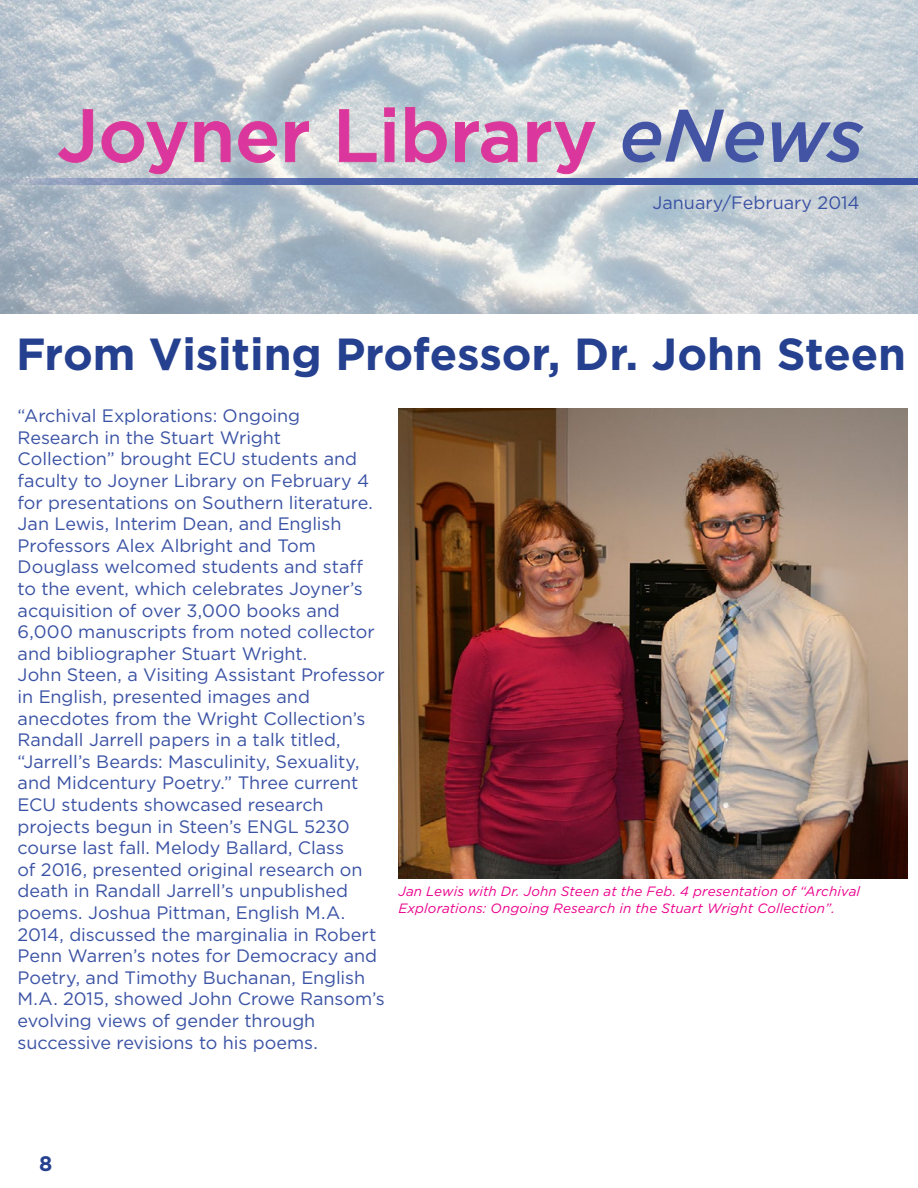
<style>
.page{position:relative;width:918px;height:1188px;background:#fff}
.page>*{position:absolute;margin:0;border:0;box-sizing:border-box;transform-origin:0 0}
.t1{font:500 74.25px "Gotham";color:#da369e}
.t2{font:700 45px "Gotham";letter-spacing:-.005em;color:#25408f}
.t3{font:700 21px "Gotham";color:#25408f}
.t4{font:18px/21.6px "Gotham";letter-spacing:-.005em;color:#3a52a4}
.t5{font:italic 13.5px/16.2px "Gotham";letter-spacing:.005em;color:#ec008c}
.s1{font-style:italic;color:#4454a4}
</style>
<div class="page">
<img style="left:0;top:0;width:918px;height:314px">
<svg style="left:2px;top:178px;width:916px;height:7px;fill:#4158a6"></svg>
<svg style="left:58px;top:109px;width:35px;height:54px"></svg>
<svg style="left:102px;top:121px;width:86px;height:53px"></svg>
<svg style="left:194px;top:121px;width:36px;height:41px"></svg>
<svg style="left:238px;top:121px;width:39px;height:42px"></svg>
<svg style="left:285px;top:121px;width:24px;height:41px"></svg>
<svg style="left:339px;top:109px;width:37px;height:53px"></svg>
<svg style="left:384px;top:108px;width:11px;height:54px"></svg>
<svg style="left:405px;top:107px;width:42px;height:56px"></svg>
<svg style="left:455px;top:121px;width:63px;height:42px"></svg>
<svg style="left:527px;top:121px;width:69px;height:53px"></svg>
<img style="left:398px;top:409px;width:510px;height:469px">
<h1 class="t1" style="left:57px;top:93px;width:809px">Joyner Library <span class="s1">eNews</span></h1>
<p class="t4" style="left:652px;top:192px;width:209px">January/February 2014</p>
<h2 class="t2" style="left:16px;top:328px;width:892px">From Visiting Professor, Dr. John Steen</h2>
<p class="t4" style="left:18px;top:405px;width:369px">“Archival Explorations: Ongoing Research in the Stuart Wright<br>Collection” brought ECU students and faculty to Joyner Library on February 4 for presentations on Southern literature.<br>Jan Lewis, Interim Dean, and English Professors Alex Albright and Tom Douglass welcomed students and staff to the event, which celebrates Joyner’s acquisition of over 3,000 books and 6,000 manuscripts from noted collector and bibliographer Stuart Wright.<br>John Steen, a Visiting Assistant Professor in English, presented images and anecdotes from the Wright Collection’s Randall Jarrell papers in a talk titled, “Jarrell’s Beards: Masculinity, Sexuality, and Midcentury Poetry.” Three current ECU students showcased research projects begun in Steen’s ENGL 5230 course last fall. Melody Ballard, Class<br>of 2016, presented original research on death in Randall Jarrell’s unpublished poems. Joshua Pittman, English M.A.<br>2014, discussed the marginalia in Robert Penn Warren’s notes for Democracy and Poetry, and Timothy Buchanan, English M.A. 2015, showed John Crowe Ransom’s evolving views of gender through successive revisions to his poems.</p>
<p class="t5" style="left:398px;top:884px;width:463px">Jan Lewis with Dr. John Steen at the Feb. 4 presentation of “Archival<br>Explorations: Ongoing Research in the Stuart Wright Collection”.</p>
<p class="t3" style="left:39px;top:1152px;width:15px">8</p>
</div>
